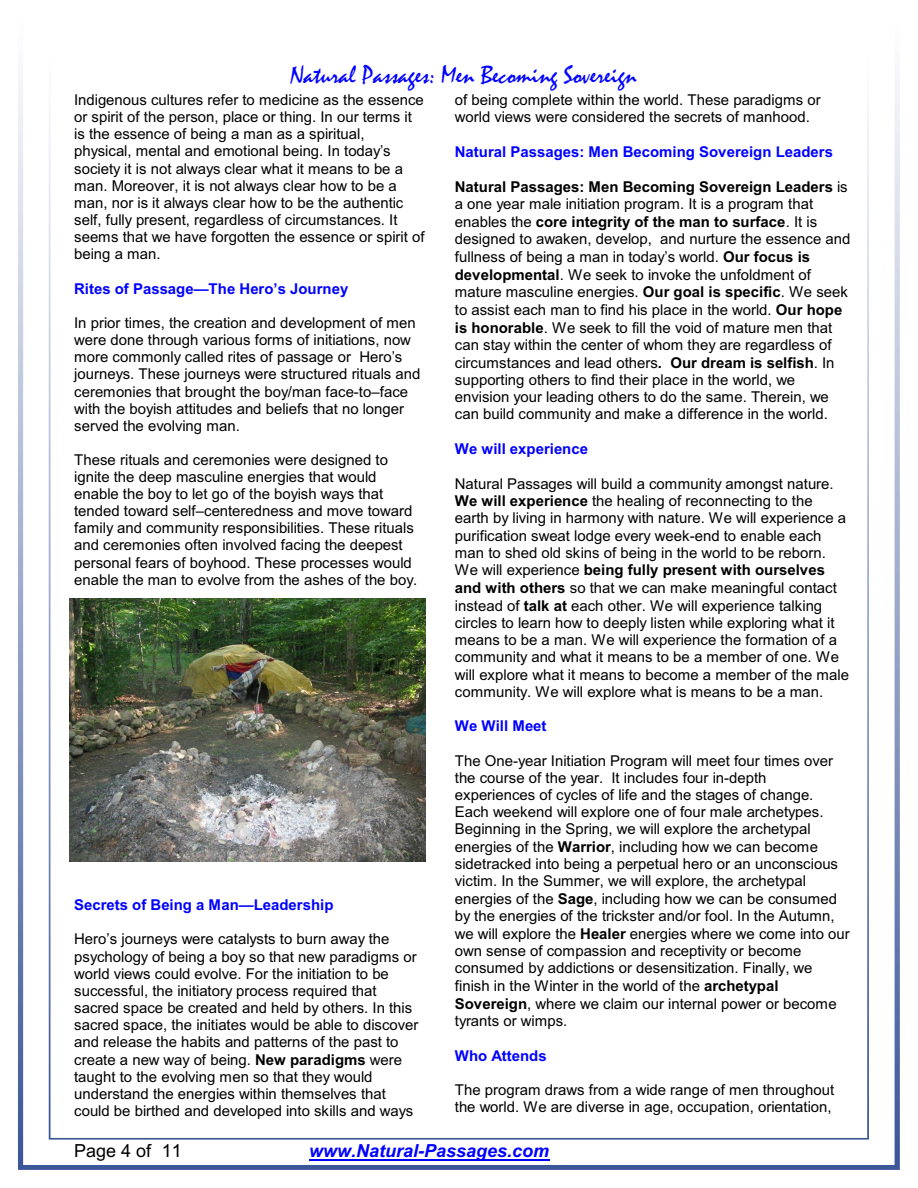
<style>
.page{position:relative;width:918px;height:1188px;background:#fff}
.page>*{position:absolute;margin:0;border:0;box-sizing:border-box;transform-origin:0 0}
.t1{font:25.5px "Mistral";color:#00f}
.t2{font:italic 700 18px "Arial";color:#00f}
.t3{font:18px "Arial";color:#000}
.t4{font:15px/17.1px "Arial";color:#000}
.t5{font:700 15px "Arial";color:#00f}
.s1{font-weight:700}
</style>
<div class="page">
<img style="left:18px;top:80px;width:882px;height:1090px">
<img style="left:49px;top:80px;width:820px;height:1060px">
<img style="left:69px;top:598px;width:356px;height:263px">
<hr style="left:309px;top:1160px;width:241px;height:1px;background:#00f">
<h1 class="t1" style="left:291px;top:66px;width:348px">Natural Passages: Men Becoming Sovereign</h1>
<p class="t4" style="left:74px;top:93px;width:352px">Indigenous cultures refer to medicine as the essence or spirit of the person, place or thing. In our terms it is the essence of being a man as a spiritual, physical, mental and emotional being. In today’s society it is not always clear what it means to be a man. Moreover, it is not always clear how to be a man, nor is it always clear how to be the authentic self, fully present, regardless of circumstances. It seems that we have forgotten the essence or spirit of being a man.</p>
<p class="t5" style="left:74px;top:283px;width:276px">Rites of Passage—The Hero’s Journey</p>
<p class="t4" style="left:74px;top:316px;width:348px">In prior times, the creation and development of men were done through various forms of initiations, now more commonly called rites of passage or Hero’s journeys. These journeys were structured rituals and ceremonies that brought the boy/man face-to–face with the boyish attitudes and beliefs that no longer served the evolving man.</p>
<p class="t4" style="left:74px;top:453px;width:345px">These rituals and ceremonies were designed to ignite the deep masculine energies that would enable the boy to let go of the boyish ways that tended toward self–centeredness and move toward family and community responsibilities. These rituals and ceremonies often involved facing the deepest personal fears of boyhood. These processes would enable the man to evolve from the ashes of the boy.</p>
<p class="t4" style="left:455px;top:93px;width:367px">of being complete within the world. These paradigms or world views were considered the secrets of manhood.</p>
<p class="t5" style="left:455px;top:146px;width:380px">Natural Passages: Men Becoming Sovereign Leaders</p>
<p class="t4" style="left:455px;top:179px;width:397px;line-height:17.5px"><span class="s1">Natural Passages: Men Becoming Sovereign Leaders</span> is a one year male initiation program. It is a program that enables the <span class="s1">core integrity of the man to surface</span>. It is designed to awaken, develop, and nurture the essence and fullness of being a man in today’s world. <span class="s1">Our focus is developmental</span>. We seek to invoke the unfoldment of mature masculine energies. <span class="s1">Our goal is specific</span>. We seek to assist each man to find his place in the world. <span class="s1">Our hope is honorable</span>. We seek to fill the void of mature men that can stay within the center of whom they are regardless of circumstances and lead others<span class="s1">. Our dream is selfish</span>. In supporting others to find their place in the world, we envision your leading others to do the same. Therein, we can build community and make a difference in the world.</p>
<p class="t5" style="left:455px;top:443px;width:135px">We will experience</p>
<p class="t4" style="left:455px;top:476px;width:396px">Natural Passages will build a community amongst nature.<br><span class="s1">We will experience</span> the healing of reconnecting to the earth by living in harmony with nature. We will experience a purification sweat lodge every week-end to enable each man to shed old skins of being in the world to be reborn.<br>We will experience <span class="s1">being fully present with ourselves and with others</span> so that we can make meaningful contact instead of <span class="s1">talk at</span> each other. We will experience talking circles to learn how to deeply listen while exploring what it means to be a man. We will experience the formation of a community and what it means to be a member of one. We will explore what it means to become a member of the male community. We will explore what is means to be a man.</p>
<p class="t5" style="left:455px;top:720px;width:93px">We Will Meet</p>
<p class="t4" style="left:455px;top:753px;width:396px">The One-year Initiation Program will meet four times over the course of the year. It includes four in-depth experiences of cycles of life and the stages of change.<br>Each weekend will explore one of four male archetypes.<br>Beginning in the Spring, we will explore the archetypal energies of the <span class="s1">Warrior</span>, including how we can become sidetracked into being a perpetual hero or an unconscious victim. In the Summer, we will explore, the archetypal energies of the <span class="s1">Sage</span>, including how we can be consumed by the energies of the trickster and/or fool. In the Autumn, we will explore the <span class="s1">Healer</span> energies where we come into our own sense of compassion and receptivity or become consumed by addictions or desensitization. Finally, we finish in the Winter in the world of the <span class="s1">archetypal Sovereign</span>, where we claim our internal power or become tyrants or wimps.</p>
<p class="t5" style="left:455px;top:1050px;width:93px">Who Attends</p>
<p class="t4" style="left:455px;top:1083px;width:381px">The program draws from a wide range of men throughout the world. We are diverse in age, occupation, orientation,</p>
<p class="t5" style="left:74px;top:899px;width:261px">Secrets of Being a Man—Leadership</p>
<p class="t4" style="left:74px;top:932px;width:346px">Hero’s journeys were catalysts to burn away the psychology of being a boy so that new paradigms or world views could evolve. For the initiation to be successful, the initiatory process required that sacred space be created and held by others. In this sacred space, the initiates would be able to discover and release the habits and patterns of the past to create a new way of being. <span class="s1">New paradigms</span> were taught to the evolving men so that they would understand the energies within themselves that could be birthed and developed into skills and ways</p>
<p class="t3" style="left:74px;top:1144px;width:109px">Page 4 of 11</p>
<p class="t2" style="left:309px;top:1144px;width:242px">www.Natural-Passages.com</p>
</div>
